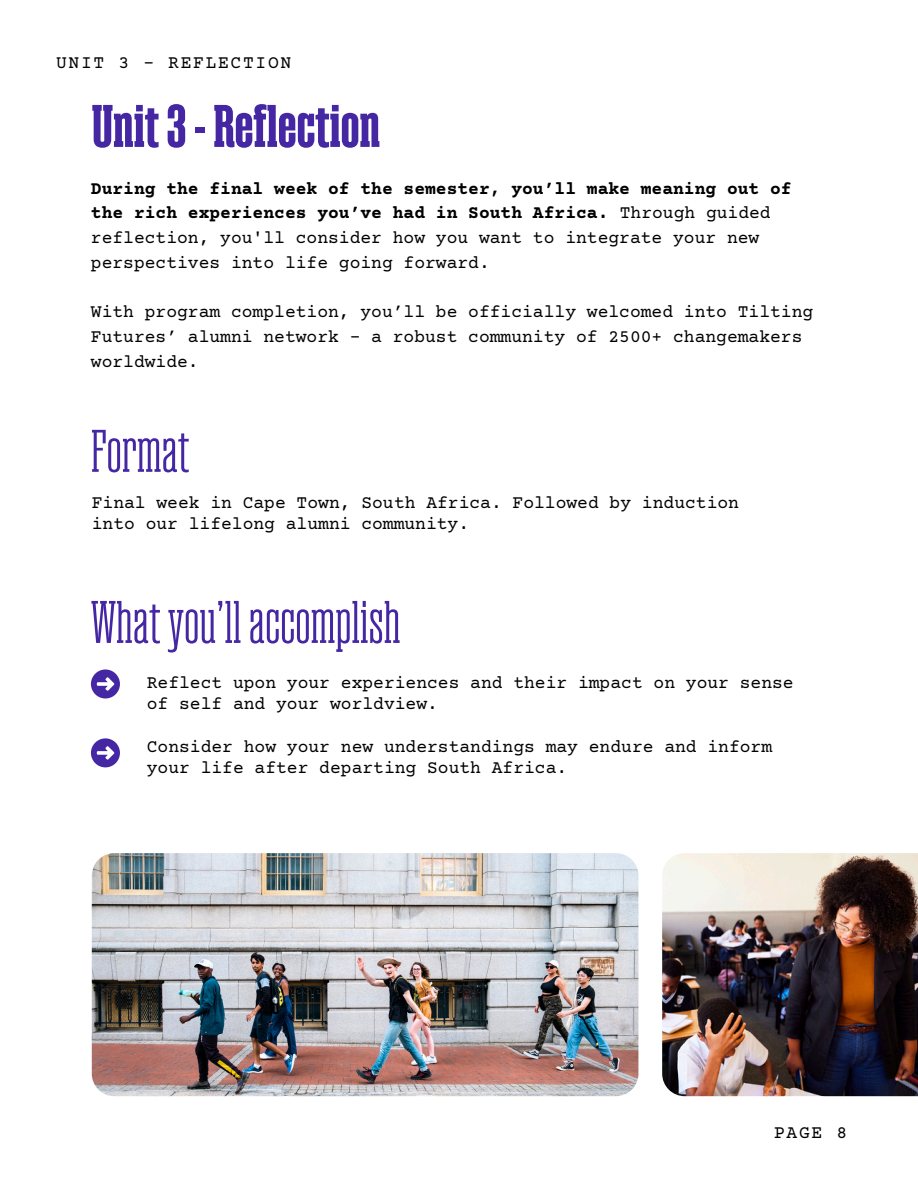
<style>
.page{position:relative;width:918px;height:1188px;background:#fff}
.page>*{position:absolute;margin:0;border:0;box-sizing:border-box;transform-origin:0 0}
.t1{font:60px "Magno Serif";color:#4627a3}
.t2{font:800 60px "Magno Serif";color:#4627a3}
.t3{font:18px/24.8px "Courier Prime";color:#000}
.t4{font:18px "Courier Prime";letter-spacing:.095em;color:#000}
.s1{font-weight:700}
</style>
<div class="page">
<svg style="left:91px;top:669px;width:29px;height:30px"></svg>
<svg style="left:91px;top:738px;width:29px;height:29px"></svg>
<img style="left:662px;top:853px;width:256px;height:243px">
<img style="left:92px;top:853px;width:546px;height:243px">
<h1 class="t4" style="left:56px;top:54px;width:237px">UNIT 3 – REFLECTION</h1>
<p class="t2" style="left:92px;top:95px;width:290px">Unit3-Reflection</p>
<p class="t3" style="left:91px;top:177px;width:702px"><span class="s1">During the final week of the semester, you’ll make meaning out of the rich experiences you’ve had in South Africa.</span> Through guided reflection, you'll consider how you want to integrate your new perspectives into life going forward.</p>
<h2 class="t3" style="left:91px;top:301px;width:724px">With program completion, you’ll be officially welcomed into Tilting<br>Futures’ alumni network – a robust community of 2500+ changemakers worldwide.</h2>
<p class="t1" style="left:91px;top:420px;width:100px">Format</p>
<p class="t3" style="left:92px;top:493px;width:649px;line-height:21.3px">Final week in Cape Town, South Africa. Followed by induction into our lifelong alumni community.</p>
<p class="t1" style="left:91px;top:591px;width:311px">Whatyou’llaccomplish</p>
<h2 class="t3" style="left:147px;top:673px;width:648px;line-height:21.3px">Reflect upon your experiences and their impact on your sense of self and your worldview.</h2>
<p class="t3" style="left:147px;top:737px;width:627px;line-height:21.3px">Consider how your new understandings may endure and inform your life after departing South Africa.</p>
<h3 class="t3" style="left:774px;top:1122px;width:75px">PAGE 8</h3>
</div>
